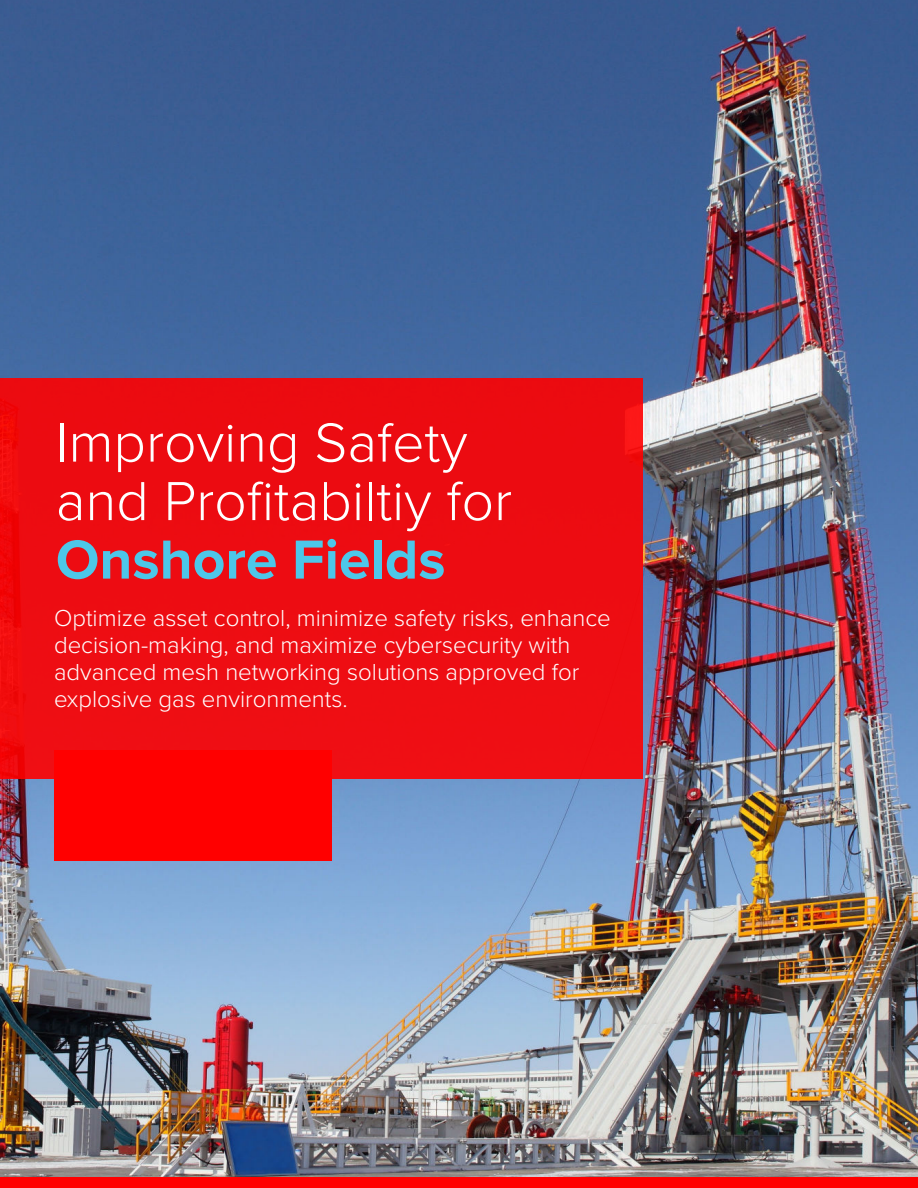
<style>
.page{position:relative;width:918px;height:1188px;background:#fff}
.page>*{position:absolute;margin:0;border:0;box-sizing:border-box;transform-origin:0 0}
.t1{font:300 57px/58.5px "Proxima Nova";color:#fff}
.t2{font:700 57px "Proxima Nova";color:#4dc7e9}
.t3{font:300 24px/27px "Proxima Nova";color:#fff}
</style>
<div class="page">
<img style="left:0;top:0;width:918px;height:1178px">
<div style="left:0;top:378px;width:643px;height:401px;background:#ed0c12"></div>
<div style="left:54px;top:751px;width:278px;height:110px;background:#f00"></div>
<div style="left:0;top:1178px;width:918px;height:10px;background:#f00"></div>
<h1 class="t1" style="left:56px;top:416px;width:458px">Improving Safety and Profitabiltiy for</h1>
<h1 class="t2" style="left:56px;top:536px;width:391px">Onshore Fields</h1>
<p class="t3" style="left:54px;top:606px;width:558px">Optimize asset control, minimize safety risks, enhance decision-making, and maximize cybersecurity with advanced mesh networking solutions approved for explosive gas environments.</p>
</div>
